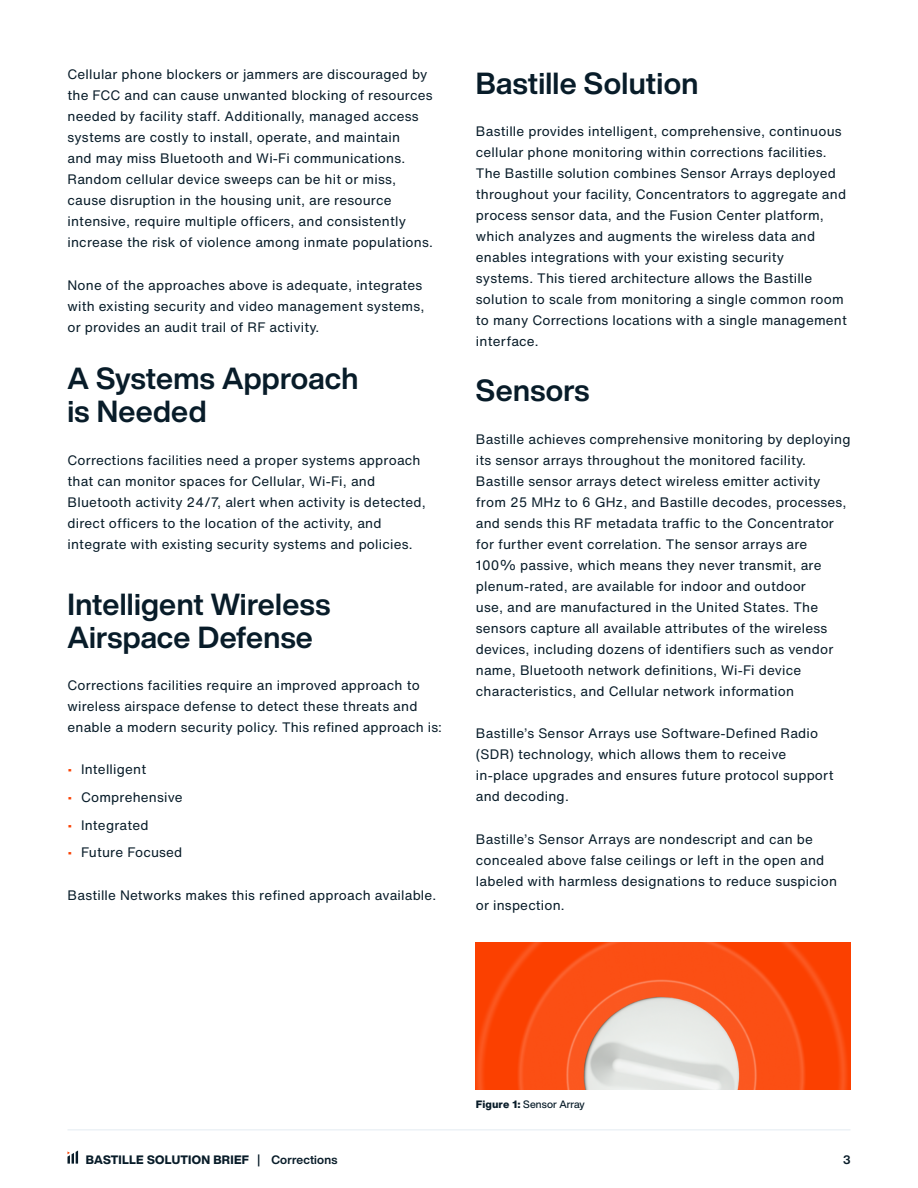
<style>
.page{position:relative;width:918px;height:1188px;background:#fff}
.page>*{position:absolute;margin:0;border:0;box-sizing:border-box;transform-origin:0 0}
.t1{font:700 30px/33px "Helvetica Now Display";letter-spacing:.01em;color:#081c29}
.t2{font:13.5px/21px "Helvetica Now Text";letter-spacing:.015em;color:#081c29}
.t3{font:800 12px "Helvetica Now Display";letter-spacing:.025em;color:#081c29}
.t4{font:700 12px "Helvetica Now Display";color:#081c29}
.t5{font:500 10.5px "Helvetica Now Display";letter-spacing:.01em;color:#081c29}
.s1{color:#fa4000}
.s2{font-family:"Helvetica Now Text";font-weight:800}
.s3{font-weight:700}
</style>
<div class="page">
<svg style="left:68px;top:1151px;width:10px;height:13px"></svg>
<hr style="left:68px;top:1130px;width:782px;height:1px;background:#e3ebf2">
<img style="left:476px;top:943px;width:374px;height:147px">
<p class="t2" style="left:68px;top:64px;width:367px">Cellular phone blockers or jammers are discouraged by the FCC and can cause unwanted blocking of resources needed by facility staff. Additionally, managed access systems are costly to install, operate, and maintain<br>and may miss Bluetooth and Wi-Fi communications.<br>Random cellular device sweeps can be hit or miss, cause disruption in the housing unit, are resource intensive, require multiple officers, and consistently increase the risk of violence among inmate populations.</p>
<p class="t2" style="left:68px;top:274px;width:358px">None of the approaches above is adequate, integrates with existing security and video management systems, or provides an audit trail of RF activity.</p>
<h1 class="t1" style="left:68px;top:362px;width:292px">A Systems Approach is Needed</h1>
<p class="t2" style="left:68px;top:449px;width:360px">Corrections facilities need a proper systems approach that can monitor spaces for Cellular, Wi-Fi, and Bluetooth activity 24/7, alert when activity is detected, direct officers to the location of the activity, and integrate with existing security systems and policies.</p>
<h1 class="t1" style="left:68px;top:587px;width:264px">Intelligent Wireless<br>Airspace Defense</h1>
<p class="t2" style="left:68px;top:674px;width:376px">Corrections facilities require an improved approach to wireless airspace defense to detect these threats and enable a modern security policy. This refined approach is:</p>
<p class="t2" style="left:68px;top:758px;width:80px"><span class="s1">•</span> Intelligent</p>
<p class="t2" style="left:68px;top:786px;width:117px"><span class="s1">•</span> Comprehensive</p>
<p class="t2" style="left:68px;top:814px;width:83px"><span class="s1">•</span> Integrated</p>
<p class="t2" style="left:68px;top:842px;width:116px"><span class="s1">•</span> Future Focused</p>
<p class="t2" style="left:68px;top:884px;width:370px">Bastille Networks makes this refined approach available.</p>
<h1 class="t1" style="left:476px;top:67px;width:224px">Bastille Solution</h1>
<p class="t2" style="left:476px;top:121px;width:373px">Bastille provides intelligent, comprehensive, continuous cellular phone monitoring within corrections facilities.<br>The Bastille solution combines Sensor Arrays deployed throughout your facility, Concentrators to aggregate and process sensor data, and the Fusion Center platform, which analyzes and augments the wireless data and enables integrations with your existing security<br>systems. This tiered architecture allows the Bastille solution to scale from monitoring a single common room to many Corrections locations with a single management interface.</p>
<h1 class="t1" style="left:476px;top:374px;width:115px">Sensors</h1>
<p class="t2" style="left:476px;top:428px;width:376px">Bastille achieves comprehensive monitoring by deploying its sensor arrays throughout the monitored facility.<br>Bastille sensor arrays detect wireless emitter activity from 25 MHz to 6 GHz, and Bastille decodes, processes, and sends this RF metadata traffic to the Concentrator for further event correlation. The sensor arrays are 100% passive, which means they never transmit, are plenum-rated, are available for indoor and outdoor<br>use, and are manufactured in the United States. The sensors capture all available attributes of the wireless devices, including dozens of identifiers such as vendor name, Bluetooth network definitions, Wi-Fi device characteristics, and Cellular network information</p>
<p class="t2" style="left:476px;top:723px;width:359px">Bastille’s Sensor Arrays use Software-Defined Radio (SDR) technology, which allows them to receive in-place upgrades and ensures future protocol support and decoding.</p>
<p class="t2" style="left:476px;top:828px;width:363px">Bastille’s Sensor Arrays are nondescript and can be concealed above false ceilings or left in the open and labeled with harmless designations to reduce suspicion</p>
<p class="t2" style="left:476px;top:894px;width:90px">or inspection.</p>
<p class="t5" style="left:476px;top:1097px;width:111px"><span class="s2">Figure 1:</span> Sensor Array</p>
<p class="t3" style="left:86px;top:1151px;width:253px">BASTILLE SOLUTION BRIEF <span class="s3">| Corrections</span></p>
<p class="t4" style="left:843px;top:1151px;width:9px">3</p>
</div>
